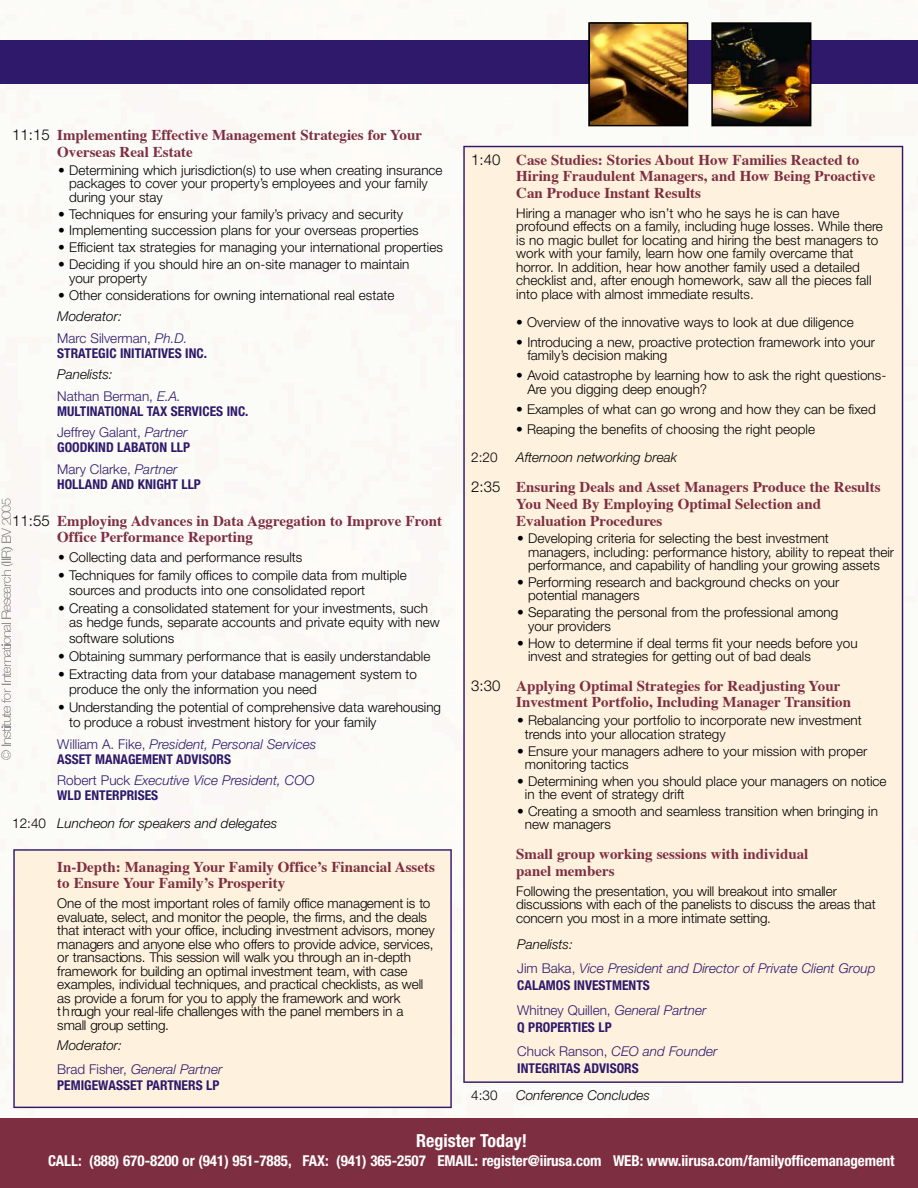
<style>
.page{position:relative;width:918px;height:1188px;background:#fff}
.page>*{position:absolute;margin:0;border:0;box-sizing:border-box;transform-origin:0 0}
.t1{font:700 condensed 18px "Helvetica Neue";color:#fff}
.t2{font:700 15px/16.5px "Times";color:#7d2e40}
.t3{font:700 condensed 15px "Helvetica Neue";color:#fff}
.t4{font:300 13.5px/13.5px "Helvetica Neue";color:#000}
.t5{font:700 condensed 13.5px/21.6px "Helvetica Neue";color:#2e196b}
.t6{font:italic 300 13.5px/14.7px "Helvetica Neue";color:#2e196b}
.t7{font:italic 300 13.5px "Helvetica Neue";color:#000}
.t8{font:300 13.5px/21.3px "Helvetica Neue";color:#2e196b}
.s1{font-family:"Helvetica Neue";font-weight:300;color:#000}
.s2{font-style:italic;color:#000}
.s3{font-style:italic}
.s4{font-weight:300;font-stretch:normal}
.s5{font-weight:300;font-style:italic;font-stretch:normal}
.s6{font-style:normal}
.s7{font-weight:700;font-style:normal;font-stretch:condensed}
.s8{color:#000}
</style>
<div class="page">
<div style="left:0;top:40px;width:918px;height:44px;background:#2e196b"></div>
<div style="left:0;top:1118px;width:918px;height:70px;background:#7d2e40"></div>
<img style="left:711px;top:22px;width:100px;height:104px">
<img style="left:588px;top:22px;width:100px;height:104px">
<svg style="left:0;top:498px;width:12px;height:262px"></svg>
<div style="left:13px;top:849px;width:439px;height:259px;background:#fef1de"></div>
<div style="left:463px;top:146px;width:440px;height:937px;background:#fef1de"></div>
<p class="t2" style="left:57px;top:128px;width:366px;text-indent:-45px"><span class="s1">11:15</span> Implementing Effective Management Strategies for Your<br>Overseas Real Estate</p>
<p class="t4" style="left:69px;top:164px;width:375px;text-indent:-11px">• Determining which jurisdiction(s) to use when creating insurance packages to cover your property’s employees and your family during your stay</p>
<p class="t4" style="left:58px;top:208px;width:346px">• Techniques for ensuring your family’s privacy and security</p>
<p class="t4" style="left:58px;top:225px;width:362px">• Implementing succession plans for your overseas properties</p>
<p class="t4" style="left:58px;top:242px;width:386px">• Efficient tax strategies for managing your international properties</p>
<p class="t4" style="left:69px;top:259px;width:342px;text-indent:-11px">• Deciding if you should hire an on-site manager to maintain your property</p>
<p class="t4" style="left:58px;top:290px;width:338px">• Other considerations for owning international real estate</p>
<p class="t8" style="left:57px;top:307px;width:132px"><span class="s2">Moderator:<br></span>Marc Silverman, <span class="s3">Ph.D.</span></p>
<p class="t5" style="left:57px;top:343px;width:151px">STRATEGIC INITIATIVES INC.</p>
<p class="t8" style="left:57px;top:365px;width:125px"><span class="s2">Panelists:<br></span>Nathan Berman, <span class="s3">E.A.</span></p>
<p class="t5" style="left:57px;top:401px;width:193px">MULTINATIONAL TAX SERVICES INC.<br><span class="s4">Jeffrey Galant,</span> <span class="s5">Partner</span></p>
<p class="t5" style="left:57px;top:438px;width:135px">GOODKIND LABATON LLP<br><span class="s4">Mary Clarke,</span> <span class="s5">Partner</span></p>
<p class="t5" style="left:57px;top:474px;width:145px">HOLLAND AND KNIGHT LLP</p>
<p class="t2" style="left:57px;top:514px;width:386px;text-indent:-45px"><span class="s1">11:55</span> Employing Advances in Data Aggregation to Improve Front<br>Office Performance Reporting</p>
<p class="t4" style="left:58px;top:551px;width:246px">• Collecting data and performance results</p>
<p class="t4" style="left:69px;top:568px;width:339px;line-height:15.1px;text-indent:-11px">• Techniques for family offices to compile data from multiple sources and products into one consolidated report</p>
<p class="t4" style="left:69px;top:602px;width:372px;line-height:15px;text-indent:-11px">• Creating a consolidated statement for your investments, such as hedge funds, separate accounts and private equity with new software solutions</p>
<p class="t4" style="left:58px;top:650px;width:374px">• Obtaining summary performance that is easily understandable</p>
<p class="t4" style="left:69px;top:668px;width:350px;line-height:15.1px;text-indent:-11px">• Extracting data from your database management system to produce the only the information you need</p>
<p class="t4" style="left:69px;top:701px;width:373px;line-height:15.1px;text-indent:-11px">• Understanding the potential of comprehensive data ware h o u s in g to produce a robust investment history for your family</p>
<p class="t6" style="left:57px;top:738px;width:261px"><span class="s6">William A. Fike,</span> President, Personal Services<br><span class="s7">ASSET MANAGEMENT ADVISORS</span></p>
<p class="t6" style="left:57px;top:774px;width:259px;line-height:15.1px"><span class="s6">Robert Puck</span> Executive Vice President, COO<br><span class="s7">WLD ENTERPRISES</span></p>
<p class="t7" style="left:12px;top:819px;width:267px"><span class="s6">12:40</span> Luncheon for speakers and delegates</p>
<p class="t2" style="left:57px;top:860px;width:379px">In-Depth: Managing Your Family Office’s Financial Assets to Ensure Your Family’s Prosperity</p>
<p class="t4" style="left:57px;top:898px;width:379px">One of the most important roles of family office management is to evaluate, select, and monitor the people, the firms, and the deals that interact with your office, including investment advisors, money managers and anyone else who offers to provide advice, services, or transactions. This session will walk you through an in-depth framework for building an optimal investment team, with case examples, individual techniques, and practical checklists, as well as provide a forum for you to apply the framework and work<br>t h rough your real-life challenges with the panel members in a small group setting.</p>
<p class="t6" style="left:57px;top:1034px;width:167px;line-height:24.2px"><span class="s8">Moderator:<br></span><span class="s6">Brad Fisher,</span> General Partner</p>
<p class="t5" style="left:57px;top:1076px;width:164px">PEMIGEWASSET PARTNERS LP</p>
<p class="t2" style="left:516px;top:153px;width:361px;text-indent:-45px"><span class="s1">1:40</span> Case Studies: Stories About How Families Reacted to<br>Hiring Fraudulent Managers, and How Being Proactive<br>Can Produce Instant Results</p>
<p class="t4" style="left:516px;top:208px;width:368px">Hiring a manager who isn’t who he says he is can have profound effects on a family, including huge losses. While there is no magic bullet for locating and hiring the best managers to work with your family, learn how one family overcame that horror. In addition, hear how another family used a detailed checklist and, after enough homework, saw all the pieces fall into place with almost immediate results.</p>
<p class="t4" style="left:516px;top:317px;width:339px">• Overview of the innovative ways to look at due diligence</p>
<p class="t4" style="left:527px;top:336px;width:349px;text-indent:-11px">• Introducing a new, proactive protection framework into your family’s decision making</p>
<p class="t4" style="left:527px;top:370px;width:360px;text-indent:-11px">• Avoid catastrophe by learning how to ask the right questions-<br>Are you digging deep enough?</p>
<p class="t4" style="left:516px;top:403px;width:361px">• Examples of what can go wrong and how they can be fixed</p>
<p class="t4" style="left:516px;top:424px;width:300px">• Reaping the benefits of choosing the right people</p>
<p class="t4" style="left:471px;top:451px;width:28px">2:20</p>
<p class="t7" style="left:516px;top:452px;width:162px">Afternoon networking break</p>
<p class="t2" style="left:516px;top:480px;width:366px;text-indent:-45px"><span class="s1">2:35</span> Ensuring Deals and Asset Managers Produce the Results<br>You Need By Employing Optimal Selection and<br>Evaluation Procedures</p>
<p class="t4" style="left:528px;top:533px;width:368px;text-indent:-11px">• Developing criteria for selecting the best investment<br>managers, including: performance history, ability to repeat their performance, and capability of handling your growing assets</p>
<p class="t4" style="left:528px;top:577px;width:313px;text-indent:-11px">• Performing research and background checks on your potential managers</p>
<p class="t4" style="left:528px;top:607px;width:312px;text-indent:-11px">• Separating the personal from the professional among your providers</p>
<p class="t4" style="left:528px;top:637px;width:331px;text-indent:-11px">• How to determine if deal terms fit your needs before you invest and strategies for getting out of bad deals</p>
<p class="t2" style="left:516px;top:679px;width:336px;text-indent:-45px"><span class="s1">3:30</span> Applying Optimal Strategies for Readjusting Your<br>Investment Portfolio, Including Manager Transition</p>
<p class="t4" style="left:525px;top:715px;width:338px;text-indent:-8px">• Rebalancing your portfolio to incorporate new investment trends into your allocation strategy</p>
<p class="t4" style="left:525px;top:745px;width:344px;text-indent:-8px">• Ensure your managers adhere to your mission with proper monitoring tactics</p>
<p class="t4" style="left:525px;top:776px;width:363px;text-indent:-8px">• Determining when you should place your managers on notice in the event of strategy drift</p>
<p class="t4" style="left:525px;top:806px;width:355px;text-indent:-8px">• Creating a smooth and seamless transition when bringing in new managers</p>
<p class="t2" style="left:516px;top:847px;width:294px">Small group working sessions with individual panel members</p>
<p class="t4" style="left:516px;top:886px;width:361px">Following the presentation, you will breakout into smaller discussions with each of the panelists to discuss the areas that c o n c e rn you most in a more intimate setting.</p>
<p class="t6" style="left:517px;top:933px;width:360px;line-height:24.9px"><span class="s8">Panelists:<br></span><span class="s6">Jim Baka,</span> Vice President and Director of Private Client Group</p>
<p class="t5" style="left:517px;top:974px;width:190px;line-height:24.9px">CALAMOS INVESTMENTS<br><span class="s4">Whitney Quillen,</span> <span class="s5">General Partner</span></p>
<p class="t5" style="left:517px;top:1016px;width:202px;line-height:24.5px">Q PROPERTIES LP<br><span class="s4">Chuck Ranson,</span> <span class="s5">CEO and Founder</span></p>
<p class="t5" style="left:517px;top:1059px;width:123px">INTEGRITAS ADVISORS</p>
<p class="t4" style="left:471px;top:1090px;width:28px">4:30</p>
<p class="t7" style="left:516px;top:1090px;width:135px">Conference Concludes</p>
<h1 class="t1" style="left:416px;top:1134px;width:113px">Register Today!</h1>
<p class="t3" style="left:48px;top:1155px;width:848px">CALL: (888) 670-8200 or (941) 951-7885, FAX: (941) 365-2507 EMAIL: register@iirusa.com WEB: www.iiru s a .c o m /fa m ily o ffic e m a n a g e m e n t</p>
</div>
